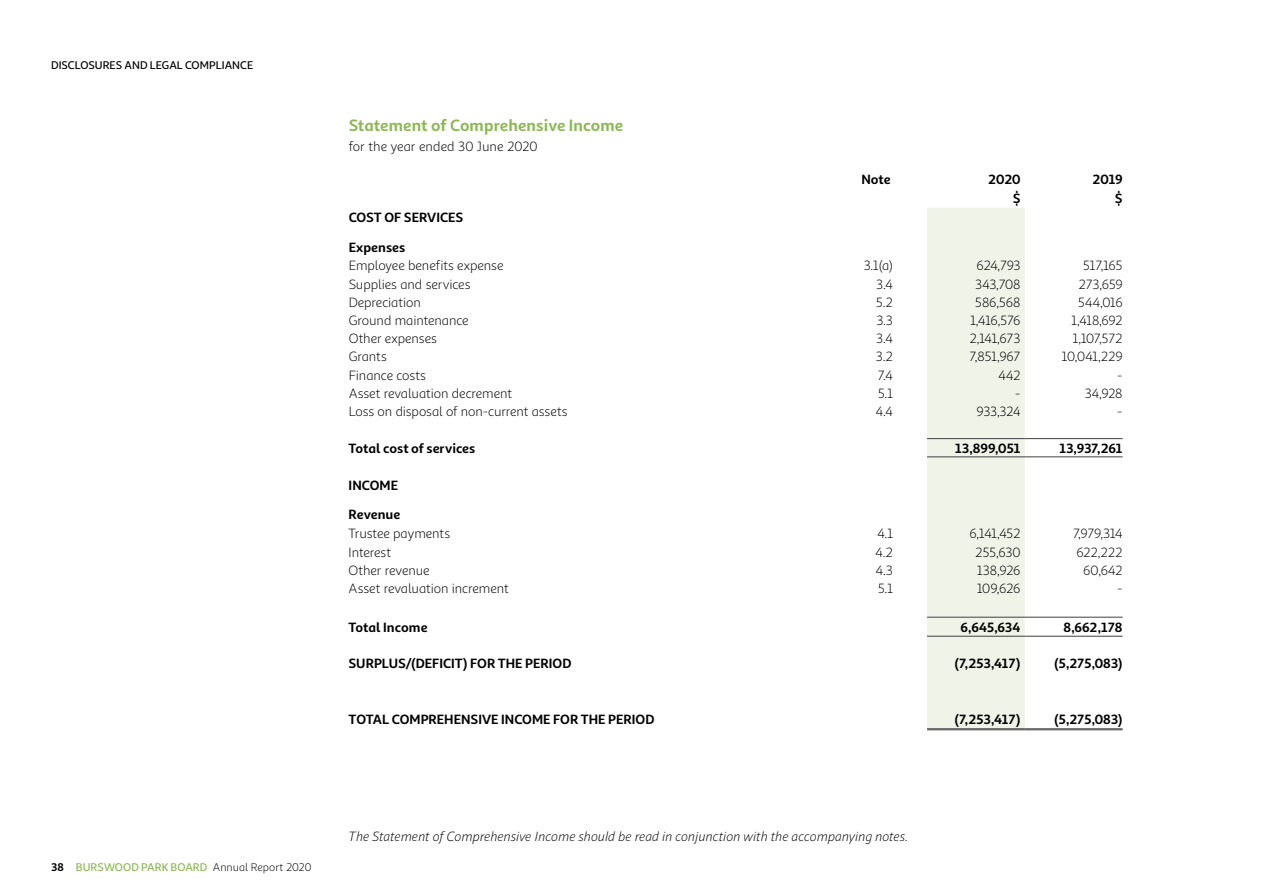
<style>
.page{position:relative;width:1263px;height:893px;background:#fff}
.page>*{position:absolute;margin:0;border:0;box-sizing:border-box;transform-origin:0 0}
.t1{font:700 16.5px "Sana Sans Alt";letter-spacing:.005em;color:#8bb853}
.t2{font:13.5px "Sana Sans Alt";letter-spacing:-.005em;color:#000}
.t3{font:700 13.5px/29.1px "Sana Sans Alt";color:#000}
.t4{font:italic 13.5px "Sana Sans Alt";letter-spacing:-.005em;color:#000}
.t5{font:500 11.25px "Sana Sans Alt";letter-spacing:.005em;color:#8bb853}
.t6{font:500 11.25px "Sana Sans Alt";color:#000}
.s1{font-weight:700;color:#000}
.s2{font-weight:400;color:#000}
</style>
<div class="page">
<div style="left:927px;top:208px;width:98px;height:520px;background:#f0f4e8"></div>
<hr style="left:927px;top:438px;width:98px;height:1px;background:#414042">
<hr style="left:1025px;top:438px;width:98px;height:1px;background:#414042">
<hr style="left:927px;top:456px;width:98px;height:1px;background:#414042">
<hr style="left:1025px;top:456px;width:98px;height:1px;background:#414042">
<hr style="left:927px;top:728px;width:98px;height:1px;background:#414042">
<hr style="left:927px;top:729px;width:98px;height:1px;background:#414042">
<hr style="left:1025px;top:728px;width:98px;height:1px;background:#414042">
<hr style="left:1025px;top:729px;width:98px;height:1px;background:#414042">
<hr style="left:927px;top:617px;width:98px;height:1px;background:#414042">
<hr style="left:1025px;top:617px;width:98px;height:1px;background:#414042">
<hr style="left:927px;top:636px;width:98px;height:1px;background:#414042">
<hr style="left:1025px;top:636px;width:98px;height:1px;background:#414042">
<p class="t6" style="left:51px;top:58px;width:204px">DISCLOSURES AND LEGAL COMPLIANCE</p>
<p class="t1" style="left:349px;top:115px;width:276px">Statement of Comprehensive Income</p>
<p class="t2" style="left:349px;top:139px;width:190px">for the year ended 30 June 2020</p>
<p class="t3" style="left:861px;top:165px;width:31px">Note</p>
<p class="t3" style="left:988px;top:165px;width:34px">2020</p>
<p class="t3" style="left:1092px;top:165px;width:32px">2019</p>
<p class="t3" style="left:1013px;top:184px;width:9px">$</p>
<p class="t3" style="left:1115px;top:184px;width:9px">$</p>
<p class="t3" style="left:349px;top:203px;width:116px">COST OF SERVICES<br>Expenses</p>
<p class="t2" style="left:349px;top:258px;width:156px">Employee benefits expense</p>
<p class="t2" style="left:864px;top:258px;width:31px">3.1(a)</p>
<p class="t2" style="left:977px;top:258px;width:45px">624,793</p>
<p class="t2" style="left:1083px;top:258px;width:41px">517,165</p>
<p class="t2" style="left:349px;top:276px;width:123px">Supplies and services</p>
<p class="t2" style="left:876px;top:276px;width:18px">3.4</p>
<p class="t2" style="left:975px;top:276px;width:47px">343,708</p>
<p class="t2" style="left:1078px;top:276px;width:46px">273,659</p>
<p class="t2" style="left:349px;top:294px;width:74px">Depreciation</p>
<p class="t2" style="left:876px;top:294px;width:19px">5.2</p>
<p class="t2" style="left:975px;top:294px;width:47px">586,568</p>
<p class="t2" style="left:1078px;top:294px;width:46px">544,016</p>
<p class="t2" style="left:349px;top:312px;width:121px">Ground maintenance</p>
<p class="t2" style="left:876px;top:312px;width:18px">3.3</p>
<p class="t2" style="left:970px;top:312px;width:52px">1,416,576</p>
<p class="t2" style="left:1071px;top:312px;width:53px">1,418,692</p>
<p class="t2" style="left:349px;top:331px;width:90px">Other expenses</p>
<p class="t2" style="left:876px;top:331px;width:18px">3.4</p>
<p class="t2" style="left:969px;top:331px;width:53px">2,141,673</p>
<p class="t2" style="left:1073px;top:331px;width:51px">1,107,572</p>
<p class="t2" style="left:349px;top:349px;width:40px">Grants</p>
<p class="t2" style="left:876px;top:349px;width:18px">3.2</p>
<p class="t2" style="left:969px;top:349px;width:52px">7,851,967</p>
<p class="t2" style="left:1062px;top:349px;width:62px">10,041,229</p>
<p class="t2" style="left:349px;top:367px;width:79px">Finance costs</p>
<p class="t2" style="left:878px;top:367px;width:17px">7.4</p>
<p class="t2" style="left:998px;top:367px;width:24px">442</p>
<p class="t2" style="left:1117px;top:367px;width:7px">-</p>
<p class="t2" style="left:349px;top:385px;width:165px">Asset revaluation decrement</p>
<p class="t2" style="left:878px;top:385px;width:17px">5.1</p>
<p class="t2" style="left:1015px;top:385px;width:7px">-</p>
<p class="t2" style="left:1085px;top:385px;width:39px">34,928</p>
<p class="t2" style="left:349px;top:403px;width:220px">Loss on disposal of non-current assets</p>
<p class="t2" style="left:876px;top:403px;width:19px">4.4</p>
<p class="t2" style="left:976px;top:403px;width:45px">933,324</p>
<p class="t2" style="left:1117px;top:403px;width:7px">-</p>
<p class="t3" style="left:349px;top:433px;width:128px">Total cost of services</p>
<p class="t3" style="left:955px;top:433px;width:67px">13,899,051</p>
<p class="t3" style="left:1059px;top:433px;width:65px">13,937,261</p>
<p class="t3" style="left:349px;top:471px;width:53px">INCOME<br>Revenue</p>
<p class="t2" style="left:349px;top:526px;width:103px">Trustee payments</p>
<p class="t2" style="left:877px;top:526px;width:17px">4.1</p>
<p class="t2" style="left:969px;top:526px;width:53px">6,141,452</p>
<p class="t2" style="left:1073px;top:526px;width:51px">7,979,314</p>
<p class="t2" style="left:349px;top:544px;width:44px">Interest</p>
<p class="t2" style="left:876px;top:544px;width:19px">4.2</p>
<p class="t2" style="left:975px;top:544px;width:47px">255,630</p>
<p class="t2" style="left:1076px;top:544px;width:48px">622,222</p>
<p class="t2" style="left:349px;top:562px;width:83px">Other revenue</p>
<p class="t2" style="left:876px;top:562px;width:18px">4.3</p>
<p class="t2" style="left:977px;top:562px;width:45px">138,926</p>
<p class="t2" style="left:1083px;top:562px;width:41px">60,642</p>
<p class="t2" style="left:349px;top:581px;width:162px">Asset revaluation increment</p>
<p class="t2" style="left:878px;top:581px;width:17px">5.1</p>
<p class="t2" style="left:977px;top:581px;width:45px">109,626</p>
<p class="t2" style="left:1117px;top:581px;width:7px">-</p>
<p class="t3" style="left:349px;top:612px;width:80px">Total Income</p>
<p class="t3" style="left:961px;top:612px;width:61px">6,645,634</p>
<p class="t3" style="left:1063px;top:612px;width:60px">8,662,178</p>
<p class="t3" style="left:349px;top:649px;width:224px">SURPLUS/(DEFICIT) FOR THE PERIOD</p>
<p class="t3" style="left:954px;top:649px;width:68px">(7,253,417)</p>
<p class="t3" style="left:1054px;top:649px;width:70px">(5,275,083)</p>
<p class="t3" style="left:349px;top:705px;width:307px">TOTAL COMPREHENSIVE INCOME FOR THE PERIOD</p>
<p class="t3" style="left:954px;top:705px;width:68px">(7,253,417)</p>
<p class="t3" style="left:1054px;top:705px;width:70px">(5,275,083)</p>
<p class="t5" style="left:51px;top:860px;width:262px"><span class="s1">38</span> BURSWOOD PARK BOARD <span class="s2">Annual Report 2020</span></p>
<p class="t4" style="left:349px;top:828px;width:561px">The Statement of Comprehensive Income should be read in conjunction with the accompanying notes.</p>
</div>
